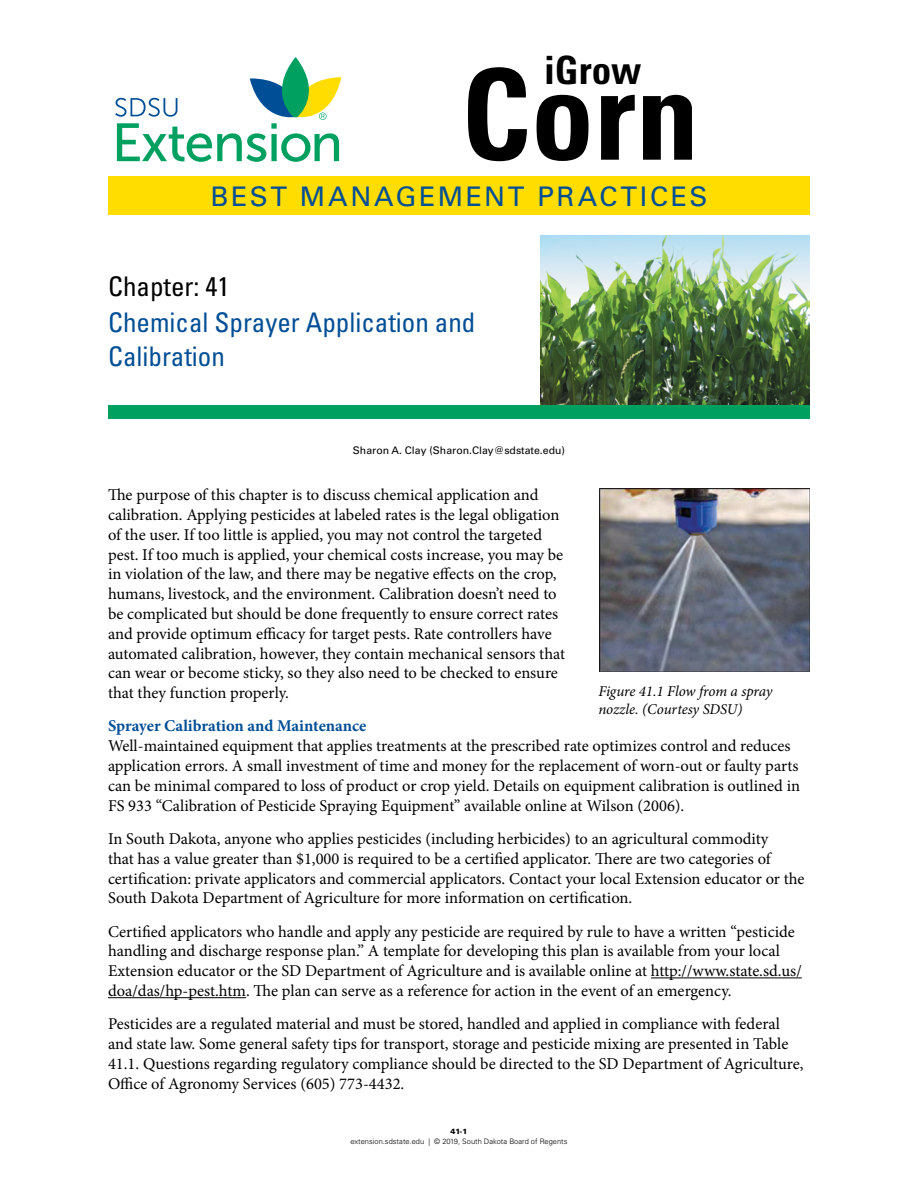
<style>
.page{position:relative;width:918px;height:1188px;background:#fff}
.page>*{position:absolute;margin:0;border:0;box-sizing:border-box;transform-origin:0 0}
.t1{font:700 condensed 126px "Univers";color:#000}
.t2{font:700 condensed 39px "Univers";color:#000}
.t3{font:condensed 27px/34.5px "Univers";color:#004e95}
.t4{font:27px "Univers";letter-spacing:.1em;color:#004e95}
.t5{font:condensed 27px "Univers";color:#000}
.t6{font:16.5px/19.8px "Minion Pro";color:#000}
.t7{font:700 16.5px "Minion Pro";letter-spacing:-.005em;color:#004e95}
.t8{font:italic 15px/18px "Minion Pro";letter-spacing:-.01em;color:#000}
.t9{font:10.5px "Univers";color:#000}
.t10{font:300 7.5px "Univers";color:#000}
.t11{font:900 7.5px "Univers";color:#000}
</style>
<div class="page">
<hr style="left:651px;top:977px;width:151px;height:1px;background:#000">
<hr style="left:108px;top:997px;width:138px;height:1px;background:#000">
<div style="left:108px;top:176px;width:702px;height:39px;background:#fd0"></div>
<svg style="left:115px;top:57px;width:226px;height:105px"></svg>
<img style="left:540px;top:235px;width:270px;height:170px">
<div style="left:108px;top:405px;width:702px;height:14px;background:#00a160"></div>
<img style="left:599px;top:488px;width:211px;height:184px">
<h2 class="t2" style="left:544px;top:46px;width:99px">iGrow</h2>
<h1 class="t1" style="left:461px;top:38px;width:240px">Corn</h1>
<h3 class="t4" style="left:210px;top:180px;width:499px">BEST MANAGEMENT PRACTICES</h3>
<h3 class="t5" style="left:108px;top:269px;width:123px">Chapter: 41</h3>
<h3 class="t3" style="left:108px;top:305px;width:369px">Chemical Sprayer Application and<br>Calibration</h3>
<p class="t9" style="left:353px;top:444px;width:214px">Sharon A. Clay (Sharon.Clay@sdstate.edu)</p>
<p class="t6" style="left:108px;top:485px;width:459px">The purpose of this chapter is to discuss chemical application and calibration. Applying pesticides at labeled rates is the legal obligation of the user. If too little is applied, you may not control the targeted pest. If too much is applied, your chemical costs increase, you may be in violation of the law, and there may be negative effects on the crop, humans, livestock, and the environment. Calibration doesn’t need to be complicated but should be done frequently to ensure correct rates and provide optimum efficacy for target pests. Rate controllers have automated calibration, however, they contain mechanical sensors that can wear or become sticky, so they also need to be checked to ensure that they function properly.</p>
<p class="t7" style="left:108px;top:715px;width:260px">Sprayer Calibration and Maintenance</p>
<p class="t6" style="left:108px;top:736px;width:694px">Well-maintained equipment that applies treatments at the prescribed rate optimizes control and reduces application errors. A small investment of time and money for the replacement of worn-out or faulty parts can be minimal compared to loss of product or crop yield. Details on equipment calibration is outlined in FS 933 “Calibration of Pesticide Spraying Equipment” available online at Wilson (2006).</p>
<p class="t6" style="left:108px;top:829px;width:698px">In South Dakota, anyone who applies pesticides (including herbicides) to an agricultural commodity<br>that has a value greater than $1,000 is required to be a certified applicator. There are two categories of certification: private applicators and commercial applicators. Contact your local Extension educator or the South Dakota Department of Agriculture for more information on certification.</p>
<p class="t6" style="left:108px;top:922px;width:695px">Certified applicators who handle and apply any pesticide are required by rule to have a written “pesticide handling and discharge response plan.” A template for developing this plan is available from your local Extension educator or the SD Department of Agriculture and is available online at http://www.state.sd.us/ doa/das/hp-pest.htm. The plan can serve as a reference for action in the event of an emergency.</p>
<p class="t6" style="left:108px;top:1014px;width:697px">Pesticides are a regulated material and must be stored, handled and applied in compliance with federal and state law. Some general safety tips for transport, storage and pesticide mixing are presented in Table 41.1. Questions regarding regulatory compliance should be directed to the SD Department of Agriculture, Office of Agronomy Services (605) 773-4432.</p>
<p class="t8" style="left:598px;top:682px;width:175px">Figure 41.1 Flow from a spray nozzle. (Courtesy SDSU)</p>
<p class="t11" style="left:451px;top:1126px;width:18px">41-1</p>
<p class="t10" style="left:351px;top:1137px;width:218px">extension.sdstate.edu | © 2019, South Dakota Board of Regents</p>
</div>
